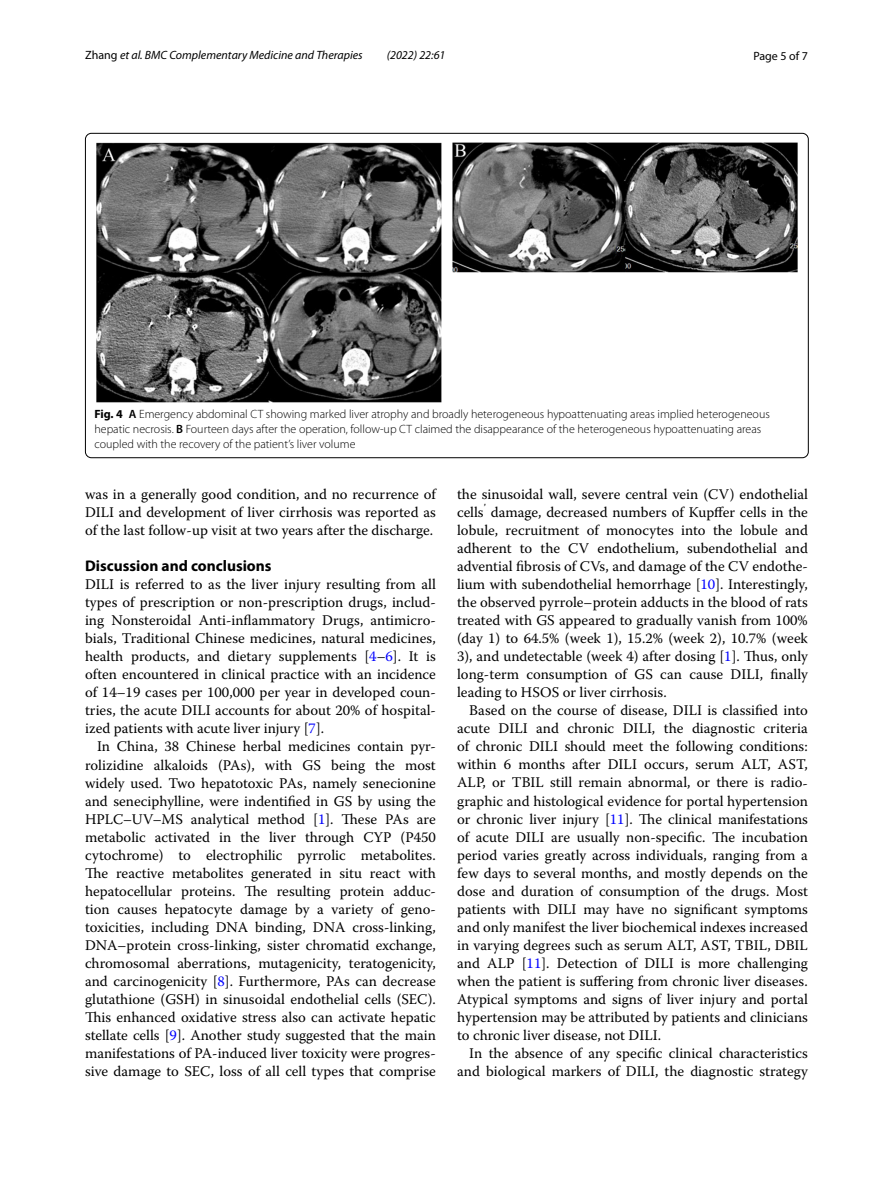
<style>
.page{position:relative;width:893px;height:1187px;background:#fff}
.page>*{position:absolute;margin:0;border:0;box-sizing:border-box;transform-origin:0 0}
.t1{font:700 15.45px "Myriad Pro";color:#000}
.t2{font:14.7px/18px "Warnock Pro";color:#000;text-align:justify}
.t3{font:300 12px/15px "Myriad Pro";color:#000}
.t4{font:italic 12px "Myriad Pro";color:#000}
.t5{font:12px "Myriad Pro";color:#000}
.s1{font-style:normal}
.s2{font-weight:700}
.s3{font-weight:600}
.s4{color:#00f}
</style>
<div class="page">
<img style="left:97px;top:142px;width:700px;height:261px">
<p class="t4" style="left:85px;top:48px;width:279px"><span class="s1">Zhang</span> et al. BMC Complementary Medicine and Therapies</p>
<p class="t4" style="left:387px;top:48px;width:60px">(2022) 22:61</p>
<p class="t5" style="left:753px;top:48px;width:56px">Page 5 of 7</p>
<p class="t3" style="left:94px;top:406px;width:677px"><span class="s2">Fig. 4</span> <span class="s3">A</span> Emergency abdominal CT showing marked liver atrophy and broadly heterogeneous hypoattenuating areas implied heterogeneous hepatic necrosis. <span class="s3">B</span> Fourteen days after the operation, follow-up CT claimed the disappearance of the heterogeneous hypoattenuating areas coupled with the recovery of the patient’s liver volume</p>
<p class="t2" style="left:85px;top:485px;width:352px">was in a generally good condition, and no recurrence of DILI and development of liver cirrhosis was reported as of the last follow-up visit at two years after the discharge.</p>
<p class="t1" style="left:85px;top:556px;width:188px">Discussion and conclusions</p>
<p class="t2" style="left:85px;top:575px;width:352px">DILI is referred to as the liver injury resulting from all types of prescription or non-prescription drugs, includ&shy;ing Nonsteroidal Anti-inflammatory Drugs, antimicro&shy;bials, Traditional Chinese medicines, natural medicines, health products, and dietary supplements [<span class="s4">4</span>–<span class="s4">6</span>]. It is often encountered in clinical practice with an incidence of 14–19 cases per 100,000 per year in developed coun&shy;tries, the acute DILI accounts for about 20% of hospital&shy;ized patients with acute liver injury [<span class="s4">7</span>].</p>
<p class="t2" style="left:85px;top:737px;width:352px;text-indent:12px">In China, 38 Chinese herbal medicines contain pyr&shy;rolizidine alkaloids (PAs), with GS being the most widely used. Two hepatotoxic PAs, namely senecionine and seneciphylline, were indentified in GS by using the HPLC–UV–MS analytical method [<span class="s4">1</span>]. These PAs are metabolic activated in the liver through CYP (P450 cytochrome) to electrophilic pyrrolic metabolites.<br>The reactive metabolites generated in situ react with hepatocellular proteins. The resulting protein adduc&shy;tion causes hepatocyte damage by a variety of geno&shy;toxicities, including DNA binding, DNA cross-linking, DNA–protein cross-linking, sister chromatid exchange, chromosomal aberrations, mutagenicity, teratogenicity, and carcinogenicity [<span class="s4">8</span>]. Furthermore, PAs can decrease glutathione (GSH) in sinusoidal endothelial cells (SEC).<br>This enhanced oxidative stress also can activate hepatic stellate cells [<span class="s4">9</span>]. Another study suggested that the main manifestations of PA-induced liver toxicity were progres&shy;sive damage to SEC, loss of all cell types that comprise</p>
<p class="t2" style="left:457px;top:485px;width:352px">the sinusoidal wall, severe central vein (CV) endothelial cells<sup>’</sup> damage, decreased numbers of Kupffer cells in the lobule, recruitment of monocytes into the lobule and adherent to the CV endothelium, subendothelial and advential fibrosis of CVs, and damage of the CV endothe&shy;lium with subendothelial hemorrhage [<span class="s4">10</span>]. Interestingly, the observed pyrrole–protein adducts in the blood of rats treated with GS appeared to gradually vanish from 100% (day 1) to 64.5% (week 1), 15.2% (week 2), 10.7% (week 3), and undetectable (week 4) after dosing [<span class="s4">1</span>]. Thus, only long-term consumption of GS can cause DILI, finally leading to HSOS or liver cirrhosis.</p>
<p class="t2" style="left:457px;top:701px;width:352px;text-indent:12px">Based on the course of disease, DILI is classified into acute DILI and chronic DILI, the diagnostic criteria of chronic DILI should meet the following conditions: within 6 months after DILI occurs, serum ALT, AST, ALP, or TBIL still remain abnormal, or there is radio&shy;graphic and histological evidence for portal hypertension or chronic liver injury [<span class="s4">11</span>]. The clinical manifestations of acute DILI are usually non-specific. The incubation period varies greatly across individuals, ranging from a few days to several months, and mostly depends on the dose and duration of consumption of the drugs. Most patients with DILI may have no significant symptoms and only manifest the liver biochemical indexes increased in varying degrees such as serum ALT, AST, TBIL, DBIL and ALP [<span class="s4">11</span>]. Detection of DILI is more challenging when the patient is suffering from chronic liver diseases.<br>Atypical symptoms and signs of liver injury and portal hypertension may be attributed by patients and clinicians to chronic liver disease, not DILI.</p>
<p class="t2" style="left:457px;top:1043px;width:352px;text-align:right">In the absence of any specific clinical characteristics and biological markers of DILI, the diagnostic strategy</p>
</div>
